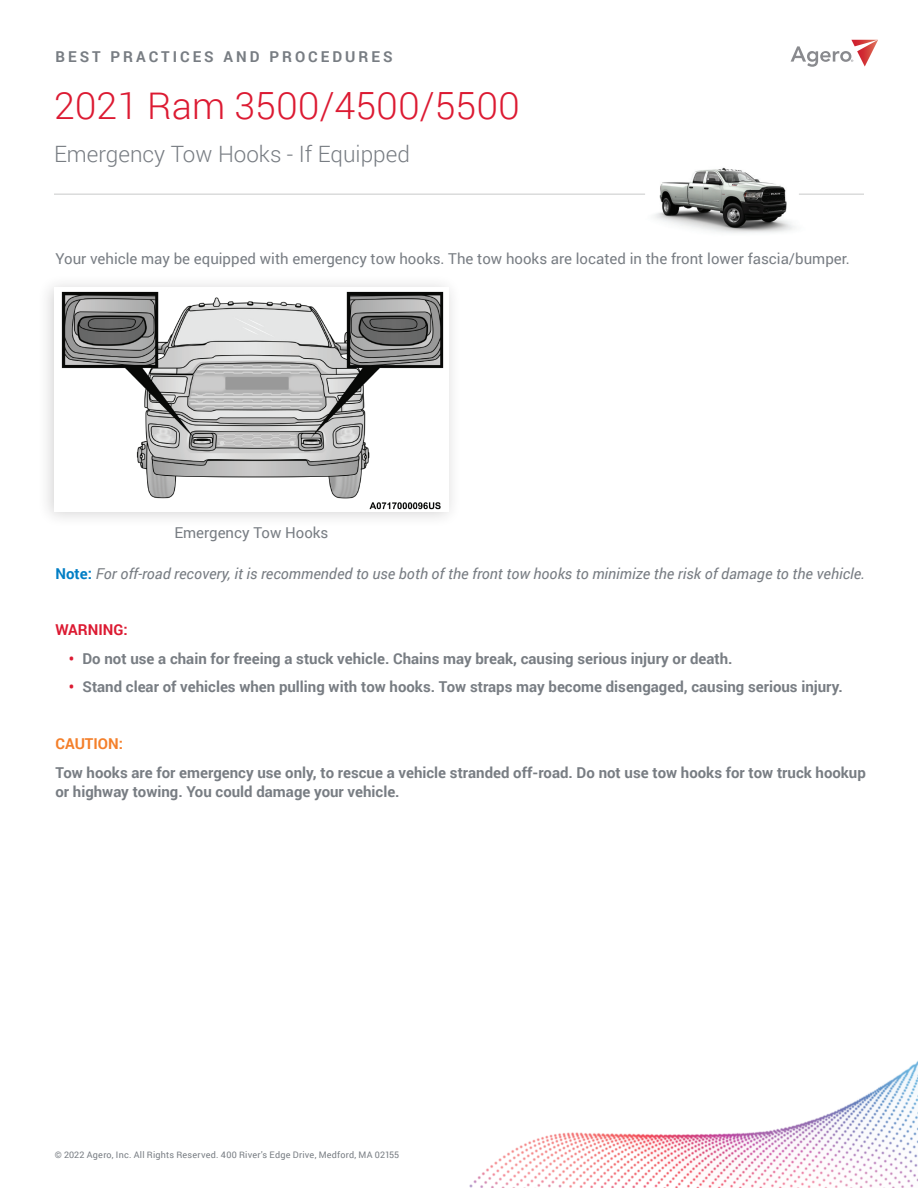
<style>
.page{position:relative;width:918px;height:1188px;background:#fff}
.page>*{position:absolute;margin:0;border:0;box-sizing:border-box;transform-origin:0 0}
.t1{font:300 37.5px "Roboto";color:#dc1a32}
.t2{font:300 22.5px "Roboto";color:#787d83}
.t3{font:700 15px/19.5px "Roboto";color:#787d83}
.t4{font:15px "Roboto";color:#787d83}
.t5{font:italic 15px "Roboto";color:#787d83}
.t6{font:700 15px "Roboto";letter-spacing:.2em;color:#787d83}
.t7{font:700 15px "Roboto";color:#dc1a32}
.t8{font:700 15px "Roboto";color:#f47f2a}
.t9{font:9px "Roboto";letter-spacing:.025em;color:#787d83}
.s1{font-weight:700;font-style:normal;color:#007ec5}
.s2{color:#dc1a32}
</style>
<div class="page">
<img style="left:628px;top:167px;width:200px;height:66px">
<img style="left:469px;top:1061px;width:449px;height:127px">
<hr style="left:799px;top:194px;width:65px;height:1px;background:#c8c9c9">
<div style="left:37px;top:274px;width:424px;height:254px;background:#231f20;opacity:.2"></div>
<img style="left:54px;top:287px;width:395px;height:224px">
<hr style="left:54px;top:194px;width:591px;height:1px;background:#c8c9c9">
<svg style="left:791px;top:40px;width:87px;height:27px"></svg>
<p class="t6" style="left:56px;top:46px;width:339px">BEST PRACTICES AND PROCEDURES</p>
<h1 class="t1" style="left:54px;top:79px;width:468px">2021 Ram 3500/4500/5500</h1>
<h2 class="t2" style="left:54px;top:138px;width:357px">Emergency Tow Hooks - If Equipped</h2>
<p class="t4" style="left:55px;top:248px;width:796px">Your vehicle may be equipped with emergency tow hooks. The tow hooks are located in the front lower fascia/bumper.</p>
<p class="t4" style="left:174px;top:522px;width:156px">Emergency Tow Hooks</p>
<p class="t5" style="left:55px;top:563px;width:811px"><span class="s1">Note:</span> For off-road recovery, it is recommended to use both of the front tow hooks to minimize the risk of damage to the vehicle.</p>
<p class="t7" style="left:55px;top:620px;width:74px">WARNING:</p>
<p class="t3" style="left:69px;top:648px;width:665px"><span class="s2">•</span> Do not use a chain for freeing a stuck vehicle. Chains may break, causing serious injury or death.</p>
<p class="t3" style="left:69px;top:677px;width:775px"><span class="s2">•</span> Stand clear of vehicles when pulling with tow hooks. Tow straps may become disengaged, causing serious injury.</p>
<p class="t8" style="left:55px;top:733px;width:69px">CAUTION:</p>
<p class="t3" style="left:55px;top:762px;width:812px">Tow hooks are for emergency use only, to rescue a vehicle stranded off-road. Do not use tow hooks for tow truck hookup or highway towing. You could damage your vehicle.</p>
<p class="t9" style="left:55px;top:1148px;width:346px">© 2022 Agero, Inc. All Rights Reserved. 400 River's Edge Drive, Medford, MA 02155</p>
</div>
